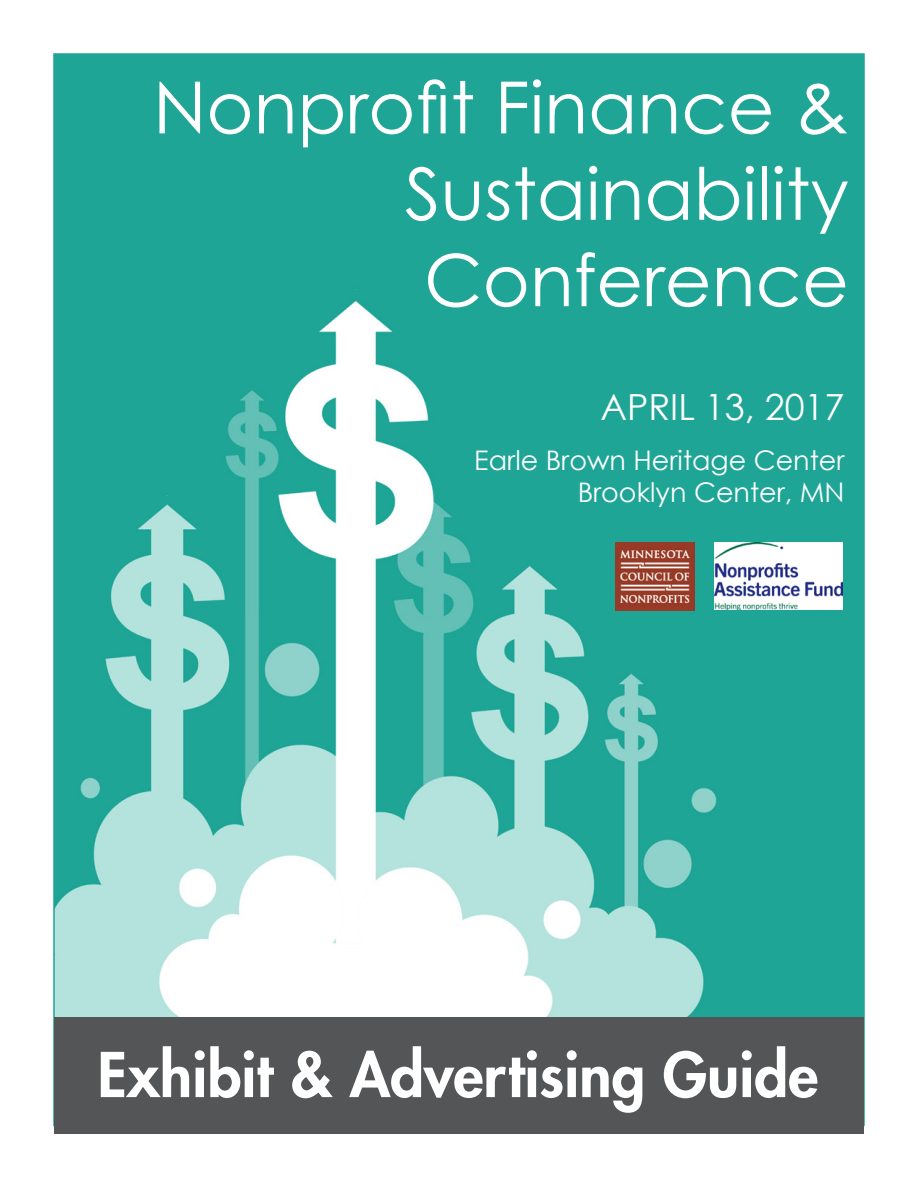
<style>
.page{position:relative;width:918px;height:1188px;background:#fff}
.page>*{position:absolute;margin:0;border:0;box-sizing:border-box;transform-origin:0 0}
.t1{font:72px "Century Gothic";color:#fff}
.t2{font:800 60px "Futura Std";color:#fff}
.t3{font:36px "Century Gothic";color:#fff}
.t4{font:27px "Century Gothic";color:#fff}
</style>
<div class="page">
<div style="left:54px;top:54px;width:810px;height:1071px;background:#1ea596"></div>
<img style="left:56px;top:289px;width:787px;height:728px">
<div style="left:54px;top:1017px;width:810px;height:117px;background:#545557"></div>
<img style="left:715px;top:542px;width:127px;height:68px">
<img style="left:616px;top:542px;width:79px;height:68px">
<div style="left:518px;top:179px;width:346px;height:270px;background:#1ea596"></div>
<p class="t1" style="left:153px;top:57px;width:697px">Nonprofit Finance &amp;</p>
<p class="t1" style="left:405px;top:143px;width:445px">Sustainability</p>
<p class="t1" style="left:424px;top:230px;width:426px">Conference</p>
<p class="t3" style="left:600px;top:382px;width:246px">APRIL 13, 2017</p>
<p class="t4" style="left:474px;top:441px;width:372px">Earle Brown Heritage Center</p>
<p class="t4" style="left:578px;top:473px;width:268px">Brooklyn Center, MN</p>
<p class="t2" style="left:98px;top:1037px;width:722px">Exhibit &amp; Advertising Guide</p>
</div>
